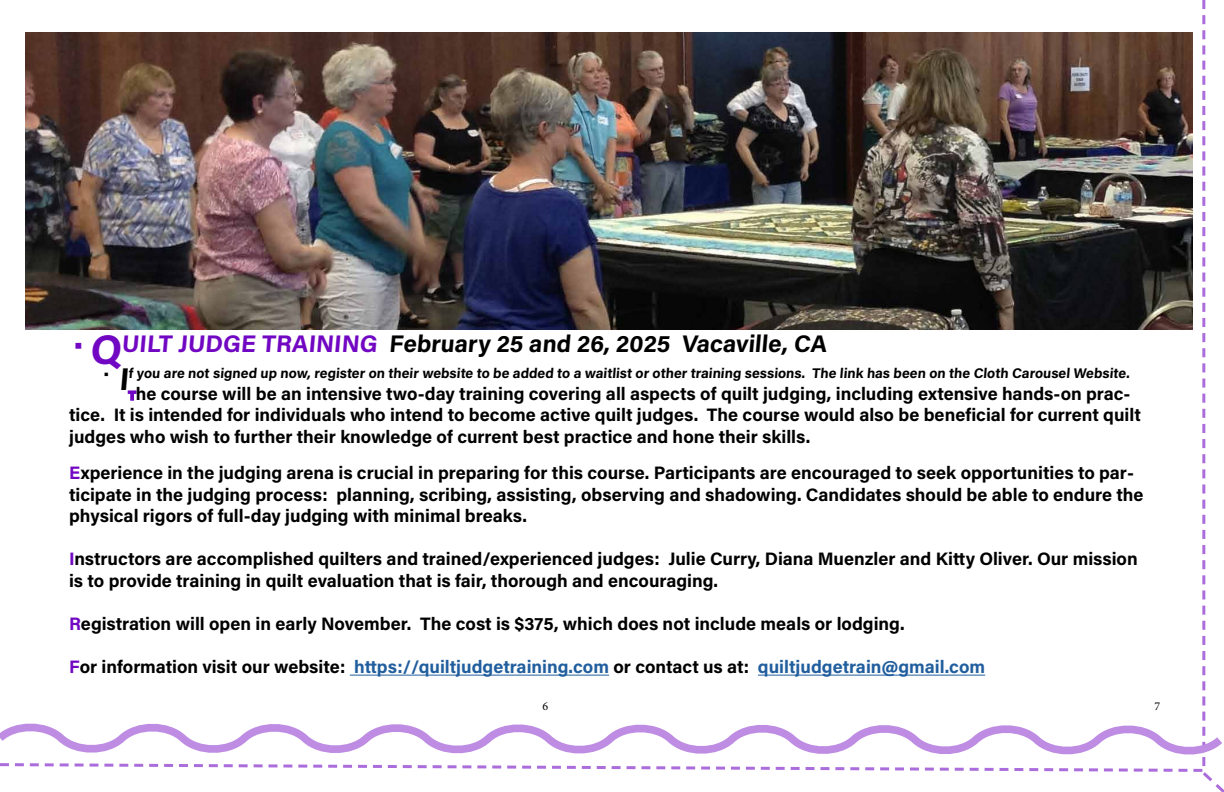
<style>
.page{position:relative;width:1224px;height:792px;background:#fff}
.page>*{position:absolute;margin:0;border:0;box-sizing:border-box;transform-origin:0 0}
.t1{font:700 24px "Acumin Pro";color:#000}
.t2{font:700 18px/21.6px "Acumin Pro";color:#000}
.t3{font:700 18px "Acumin Pro";color:#215e9e}
.t4{font:700 14px "Acumin Pro";color:#000}
.t5{font:12px "Minion Pro";color:#000}
.s1{color:#7107c2}
.s2{font-size:41.4px;color:#7107c2}
.s3{font-size:31.4px}
.s4{font-size:12px;color:#7107c2}
.s5{color:#000}
</style>
<div class="page">
<img style="left:0;top:0;width:1224px;height:792px">
<h1 class="t1" style="left:74px;top:326px;width:757px"><span class="s1">•</span> <span class="s2">Q</span><span class="s1">UILT JUDGE TRAINING</span> February 25 and 26, 2025 Vacaville, CA</h1>
<p class="t4" style="left:103px;top:363px;width:1029px">• <span class="s3">I</span>f you are not signed up now, register on their website to be added to a waitlist or other training sessions. The link has been on the Cloth Carousel Website.</p>
<p class="t2" style="left:69px;top:382px;width:1073px;text-indent:59px"><span class="s4">T</span>he course will be an intensive two-day training covering all aspects of quilt judging, including extensive hands-on prac&shy;tice. It is intended for individuals who intend to become active quilt judges. The course would also be beneficial for current quilt judges who wish to further their knowledge of current best practice and hone their skills.</p>
<p class="t2" style="left:69px;top:461px;width:1076px"><span class="s1">E</span>xperience in the judging arena is crucial in preparing for this course. Participants are encouraged to seek opportunities to par&shy;ticipate in the judging process: planning, scribing, assisting, observing and shadowing. Candidates should be able to endure the physical rigors of full-day judging with minimal breaks.</p>
<p class="t2" style="left:69px;top:547px;width:1070px"><span class="s1">I</span>nstructors are accomplished quilters and trained/experienced judges: Julie Curry, Diana Muenzler and Kitty Oliver. Our mission is to provide training in quilt evaluation that is fair, thorough and encouraging.</p>
<p class="t2" style="left:69px;top:612px;width:837px"><span class="s1">R</span>egistration will open in early November. The cost is $375, which does not include meals or lodging.</p>
<p class="t3" style="left:69px;top:654px;width:918px"><span class="s1">F</span><span class="s5">or information visit our website:</span> https://quiltjudgetraining.com <span class="s5">or contact us at:</span> quiltjudgetrain@gmail.com</p>
<p class="t5" style="left:542px;top:698px;width:7px">6</p>
<p class="t5" style="left:1154px;top:698px;width:7px">7</p>
</div>
